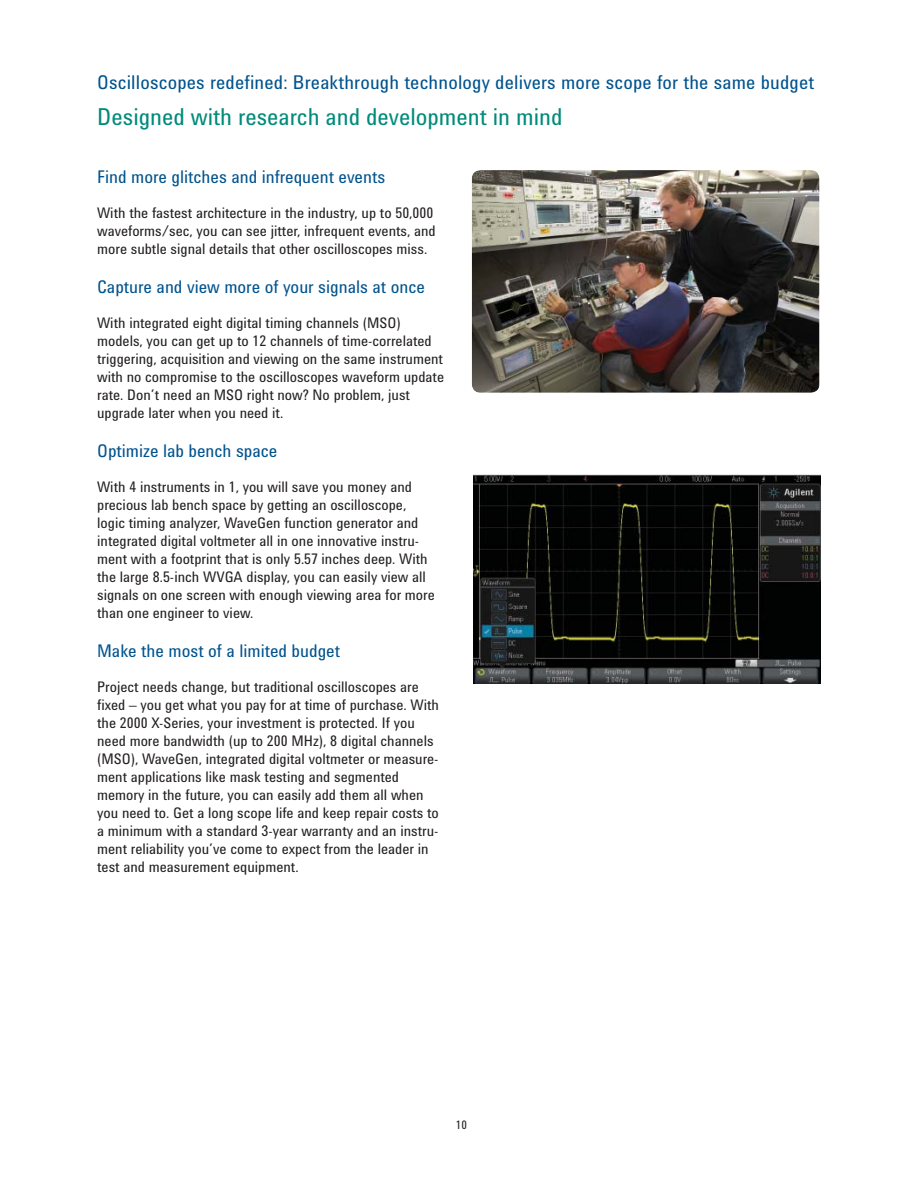
<style>
.page{position:relative;width:918px;height:1188px;background:#fff}
.page>*{position:absolute;margin:0;border:0;box-sizing:border-box;transform-origin:0 0}
.t1{font:24px "Agilent Condensed CFF";color:#008b7a}
.t2{font:19.5px "Agilent Condensed CFF";letter-spacing:.01em;color:#00538e}
.t3{font:18px "Agilent Condensed CFF";color:#00538e}
.t4{font:15px/18px "Agilent Condensed CFF";color:#231f20}
.t5{font:12px "Agilent Condensed CFF";color:#231f20}
</style>
<div class="page">
<img style="left:472px;top:170px;width:348px;height:223px;border-radius:9px">
<img style="left:473px;top:475px;width:348px;height:209px">
<h2 class="t2" style="left:97px;top:75px;width:719px">Oscilloscopes redefined: Breakthrough technology delivers more scope for the same budget</h2>
<h1 class="t1" style="left:97px;top:108px;width:467px">Designed with research and development in mind</h1>
<p class="t3" style="left:97px;top:170px;width:290px">Find more glitches and infrequent events</p>
<p class="t4" style="left:97px;top:205px;width:340px">With the fastest architecture in the industry, up to 50,000 waveforms/sec, you can see jitter, infrequent events, and more subtle signal details that other oscilloscopes miss.</p>
<p class="t3" style="left:97px;top:280px;width:329px">Capture and view more of your signals at once</p>
<p class="t4" style="left:97px;top:315px;width:348px">With integrated eight digital timing channels (MSO) models, you can get up to 12 channels of time-correlated triggering, acquisition and viewing on the same instrument with no compromise to the oscilloscopes waveform update rate. Don’t need an MSO right now? No problem, just upgrade later when you need it.</p>
<p class="t3" style="left:97px;top:444px;width:182px">Optimize lab bench space</p>
<p class="t4" style="left:97px;top:479px;width:339px">With 4 instruments in 1, you will save you money and precious lab bench space by getting an oscilloscope, logic timing analyzer, WaveGen function generator and integrated digital voltmeter all in one innovative instru&shy;ment with a footprint that is only 5.57 inches deep. With the large 8.5-inch WVGA display, you can easily view all signals on one screen with enough viewing area for more than one engineer to view.</p>
<p class="t3" style="left:97px;top:644px;width:244px">Make the most of a limited budget</p>
<p class="t4" style="left:97px;top:679px;width:343px">Project needs change, but traditional oscilloscopes are fixed – you get what you pay for at time of purchase. With the 2000 X-Series, your investment is protected. If you need more bandwidth (up to 200 MHz), 8 digital channels (MSO), WaveGen, integrated digital voltmeter or measure&shy;ment applications like mask testing and segmented memory in the future, you can easily add them all when you need to. Get a long scope life and keep repair costs to a minimum with a standard 3-year warranty and an instru&shy;ment reliability you’ve come to expect from the leader in test and measurement equipment.</p>
<p class="t5" style="left:456px;top:1120px;width:13px">10</p>
</div>
